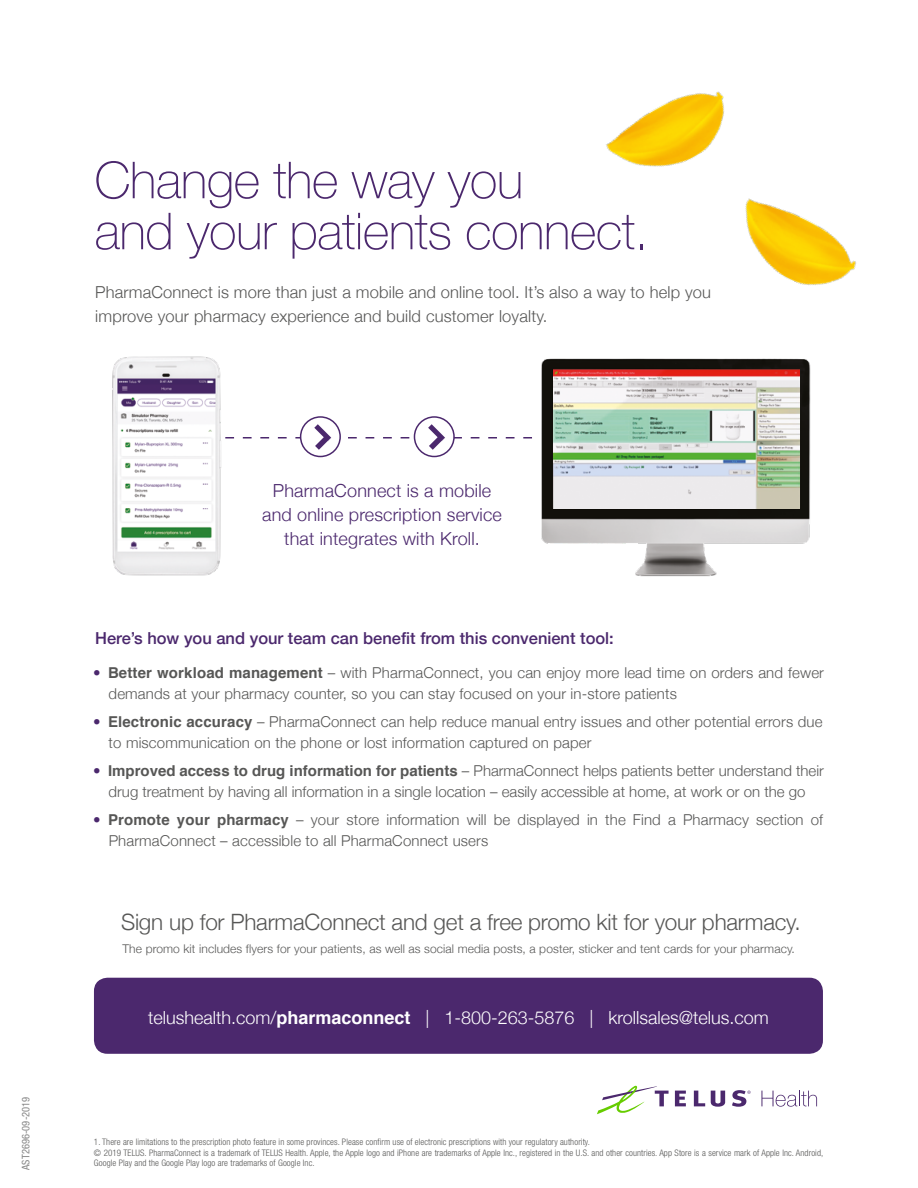
<style>
.page{position:relative;width:918px;height:1188px;background:#fff}
.page>*{position:absolute;margin:0;border:0;box-sizing:border-box;transform-origin:0 0}
.t1{font:100 51px/51px "Helvetica Neue";letter-spacing:-.01em;color:#4b286d}
.t2{font:300 22.5px "Helvetica Neue";letter-spacing:-.01em;color:#575756}
.Paragraph_Style_1{font:300 18px/24px "Helvetica Neue";letter-spacing:.01em;color:#4b286d;text-align:center}
.t3{font:300 18px "Helvetica Neue";color:#fff}
.Paragraph_Style_1-2{font:300 16.5px/24px "Helvetica Neue";letter-spacing:.01em;color:#575756}
.Paragraph_Style_1-3{font:500 16.5px "Helvetica Neue";color:#4b286d}
.Paragraph_Style_1-4{font:300 15px/21px "Helvetica Neue";letter-spacing:.01em;color:#575756}
.Paragraph_Style_1-5{font:300 12px "Helvetica Neue";letter-spacing:.01em;color:#575756}
.t4{font:condensed 10.5px "Helvetica Neue LT Std";color:#878787}
.Paragraph_Style_1-6{font:300 condensed 9px/10.5px "Helvetica Neue LT Std";letter-spacing:.01em;color:#575756}
.s1{font-weight:500;color:#4b286d}
.s2{font-family:"Helvetica";font-weight:700}
</style>
<div class="page">
<img style="left:112px;top:356px;width:109px;height:220px">
<img style="left:541px;top:358px;width:270px;height:219px">
<img style="left:606px;top:91px;width:118px;height:76px">
<img style="left:745px;top:198px;width:111px;height:87px">
<img style="left:554px;top:369px;width:245px;height:139px">
<svg style="left:301px;top:417px;width:39px;height:40px"></svg>
<div style="left:300px;top:416px;width:41px;height:41px;border:2px solid #4b286d;border-radius:50%"></div>
<svg style="left:414px;top:417px;width:40px;height:40px"></svg>
<div style="left:414px;top:416px;width:41px;height:41px;border:2px solid #4b286d;border-radius:50%"></div>
<svg style="left:225px;top:424px;width:307px;height:26px"></svg>
<div style="left:94px;top:978px;width:729px;height:76px;background:#4b286d;border-radius:14px"></div>
<svg style="left:761px;top:1091px;width:56px;height:16px"></svg>
<svg style="left:675px;top:1091px;width:11px;height:15px"></svg>
<svg style="left:694px;top:1091px;width:11px;height:15px"></svg>
<svg style="left:711px;top:1091px;width:14px;height:16px"></svg>
<svg style="left:597px;top:1086px;width:72px;height:28px"></svg>
<svg style="left:732px;top:1090px;width:19px;height:17px"></svg>
<p class="t4" style="left:20px;top:1170px;width:75px;rotate:-90deg">AST2696-09-2019</p>
<p class="t1" style="left:94px;top:152px;width:556px">Change the way you<br>and your patients connect.</p>
<p class="Paragraph_Style_1-2" style="left:95px;top:279px;width:617px">PharmaConnect is more than just a mobile and online tool. It’s also a way to help you improve your pharmacy experience and build customer loyalty.</p>
<p class="Paragraph_Style_1" style="left:262px;top:477px;width:241px">PharmaConnect is a mobile and online prescription service that integrates with Kroll.</p>
<p class="Paragraph_Style_1-3" style="left:95px;top:625px;width:520px">Here’s how you and your team can benefit from this convenient tool:</p>
<p class="Paragraph_Style_1-4" style="left:109px;top:661px;width:717px;text-indent:-16px"><span class="s1">•</span> <span class="s2">Better workload management</span> – with PharmaConnect, you can enjoy more lead time on orders and fewer demands at your pharmacy counter, so you can stay focused on your in-store patients</p>
<p class="Paragraph_Style_1-4" style="left:109px;top:710px;width:715px;text-indent:-16px"><span class="s1">•</span> <span class="s2">Electronic accuracy</span> – PharmaConnect can help reduce manual entry issues and other potential errors due to miscommunication on the phone or lost information captured on paper</p>
<p class="Paragraph_Style_1-4" style="left:93px;top:759px;width:732px;text-align:center"><span class="s1">•</span> <span class="s2">Improved access to drug information for patients</span> – PharmaConnect helps patients better understand their drug treatment by having all information in a single location – easily accessible at home, at work or on the go</p>
<p class="Paragraph_Style_1-4" style="left:109px;top:808px;width:716px;text-indent:-16px"><span class="s1">•</span> <span class="s2">Promote your pharmacy</span> – your store information will be displayed in the Find a Pharmacy section of<br>PharmaConnect – accessible to all PharmaConnect users</p>
<p class="t2" style="left:121px;top:903px;width:681px">Sign up for PharmaConnect and get a free promo kit for your pharmacy.</p>
<p class="Paragraph_Style_1-5" style="left:123px;top:939px;width:674px">The promo kit includes flyers for your patients, as well as social media posts, a poster, sticker and tent cards for your pharmacy.</p>
<p class="t3" style="left:148px;top:1004px;width:622px">telushealth.com/<span class="s2">pharmaconnect</span> | 1-800-263-5876 | krollsales@telus.com</p>
<p class="Paragraph_Style_1-6" style="left:94px;top:1137px;width:498px">1. There are limitations to the prescription photo feature in some provinces. Please confirm use of electronic prescriptions with your regulatory authority.</p>
<p class="Paragraph_Style_1-6" style="left:94px;top:1147px;width:731px">© 2019 TELUS. PharmaConnect is a trademark of TELUS Health. Apple, the Apple logo and iPhone are trademarks of Apple Inc., registered in the U.S. and other countries. App Store is a service mark of Apple Inc. Android,<br>Google Play and the Google Play logo are trademarks of Google Inc.</p>
</div>
